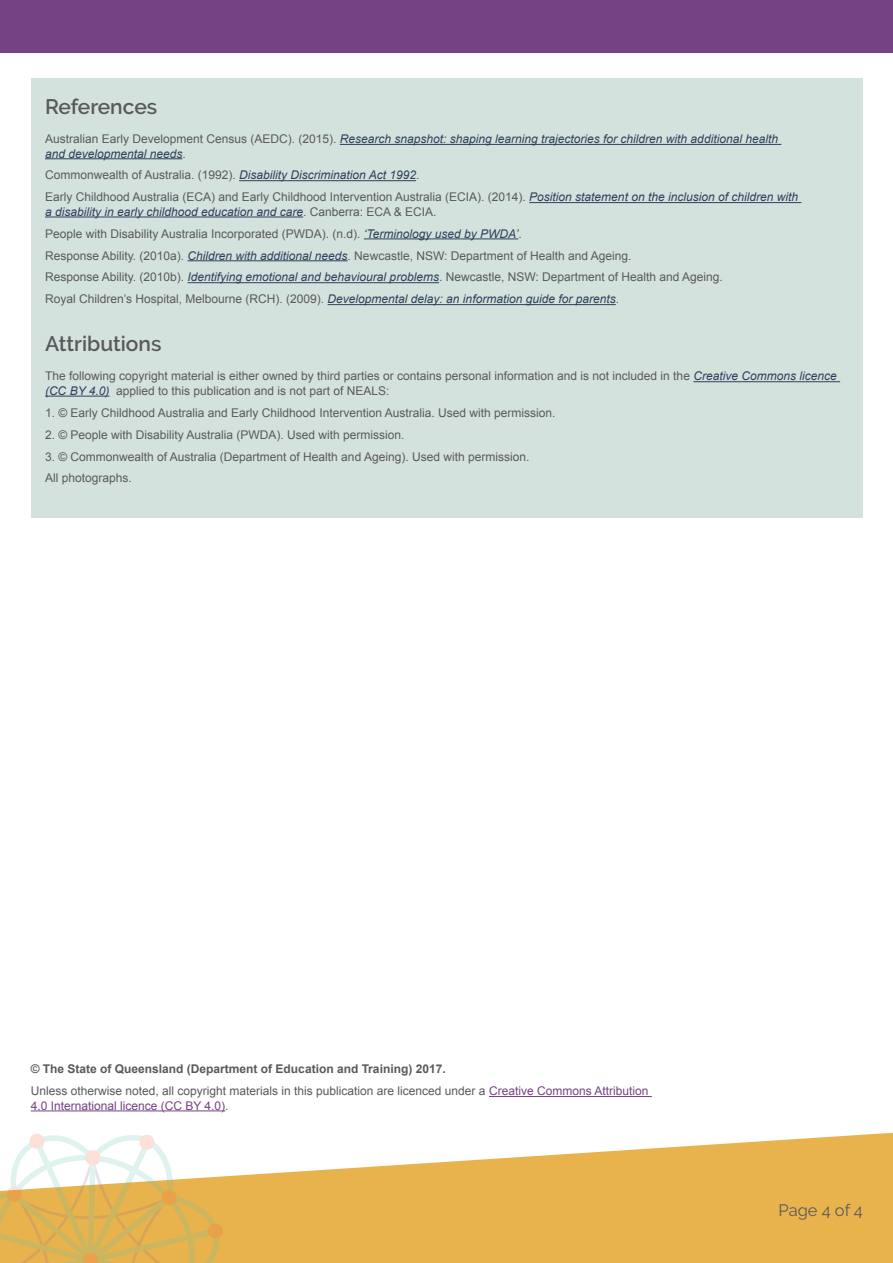
<style>
.page{position:relative;width:893px;height:1263px;background:#fff}
.page>*{position:absolute;margin:0;border:0;box-sizing:border-box;transform-origin:0 0}
.Ref_heading{font:600 21px "Raleway";color:#59595c}
.t1{font:16.5px "Raleway";color:#59595c}
.Refrences{font:12px/14.4px "Arial";color:#59595c}
.Refrences-2{font:italic 12px/14.4px "Arial";color:#2e405c}
.Body{font:12px/14.4px "Arial";color:#59595c}
.Body-2{font:700 12px "Arial";color:#59595c}
.s1{font-style:normal;color:#59595c}
.s2{font-style:italic;color:#2e405c}
.s3{color:#754283}
</style>
<div class="page">
<div style="left:0;top:0;width:893px;height:53px;background:#754283"></div>
<svg style="left:224px;top:1132px;width:669px;height:131px;fill:#e8b34d"></svg>
<svg style="left:0;top:1134px;width:224px;height:129px"></svg>
<div style="left:31px;top:79px;width:831px;height:439px;background:#d4e2de"></div>
<hr style="left:340px;top:144px;width:441px;height:1px;background:#2e405c">
<hr style="left:45px;top:158px;width:137px;height:1px;background:#2e405c">
<hr style="left:239px;top:180px;width:177px;height:1px;background:#2e405c">
<hr style="left:529px;top:202px;width:272px;height:1px;background:#2e405c">
<hr style="left:45px;top:217px;width:258px;height:1px;background:#2e405c">
<hr style="left:364px;top:238px;width:154px;height:1px;background:#2e405c">
<hr style="left:188px;top:260px;width:160px;height:1px;background:#2e405c">
<hr style="left:188px;top:282px;width:251px;height:1px;background:#2e405c">
<hr style="left:328px;top:304px;width:288px;height:1px;background:#2e405c">
<hr style="left:693px;top:381px;width:147px;height:1px;background:#2e405c">
<hr style="left:45px;top:396px;width:64px;height:1px;background:#2e405c">
<hr style="left:489px;top:1096px;width:163px;height:1px;background:#754283">
<hr style="left:31px;top:1110px;width:194px;height:1px;background:#754283">
<h2 class="Ref_heading" style="left:45px;top:94px;width:114px">References</h2>
<p class="Refrences-2" style="left:45px;top:132px;width:734px"><span class="s1">Australian Early Development Census (AEDC). (2015).</span> Research snapshot: shaping learning trajectories for children with additional health and developmental needs<span class="s1">.</span></p>
<p class="Refrences" style="left:45px;top:168px;width:376px">Commonwealth of Australia. (1992). <span class="s2">Disability Discrimination Act 1992</span>.</p>
<p class="Refrences" style="left:45px;top:190px;width:755px">Early Childhood Australia (ECA) and Early Childhood Intervention Australia (ECIA). (2014). <span class="s2">Position statement on the inclusion of children with a disability in early childhood education and care</span>. Canberra: ECA &amp; ECIA.</p>
<p class="Refrences" style="left:45px;top:226px;width:478px">People with Disability Australia Incorporated (PWDA). (n.d). <span class="s2">‘Terminology used by PWDA’</span>.</p>
<p class="Refrences" style="left:45px;top:248px;width:588px">Response Ability. (2010a). <span class="s2">Children with additional needs</span>. Newcastle, NSW: Department of Health and Ageing.</p>
<p class="Refrences" style="left:45px;top:270px;width:679px">Response Ability. (2010b). <span class="s2">Identifying emotional and behavioural problems</span>. Newcastle, NSW: Department of Health and Ageing.</p>
<p class="Refrences" style="left:45px;top:292px;width:576px">Royal Children’s Hospital, Melbourne (RCH). (2009). <span class="s2">Developmental delay: an information guide for parents</span>.</p>
<h2 class="Ref_heading" style="left:45px;top:332px;width:118px">Attributions</h2>
<p class="Refrences" style="left:45px;top:369px;width:793px">The following copyright material is either owned by third parties or contains personal information and is not included in the <span class="s2">Creative Commons licence (CC BY 4.0)</span> applied to this publication and is not part of NEALS:</p>
<p class="Refrences" style="left:45px;top:405px;width:512px">1. © Early Childhood Australia and Early Childhood Intervention Australia. Used with permission.</p>
<p class="Refrences" style="left:45px;top:427px;width:361px">2. © People with Disability Australia (PWDA). Used with permission.</p>
<p class="Refrences" style="left:45px;top:449px;width:486px">3. © Commonwealth of Australia (Department of Health and Ageing). Used with permission.</p>
<p class="Refrences" style="left:45px;top:471px;width:88px">All photographs.</p>
<p class="Body-2" style="left:31px;top:1061px;width:416px">© The State of Queensland (Department of Education and Training) 2017.</p>
<p class="Body" style="left:31px;top:1084px;width:619px">Unless otherwise noted, all copyright materials in this publication are licenced under a <span class="s3">Creative Commons Attribution<br>4.0 International licence (CC BY 4.0)</span>.</p>
<h2 class="t1" style="left:778px;top:1200px;width:86px">Page 4 of 4</h2>
</div>
